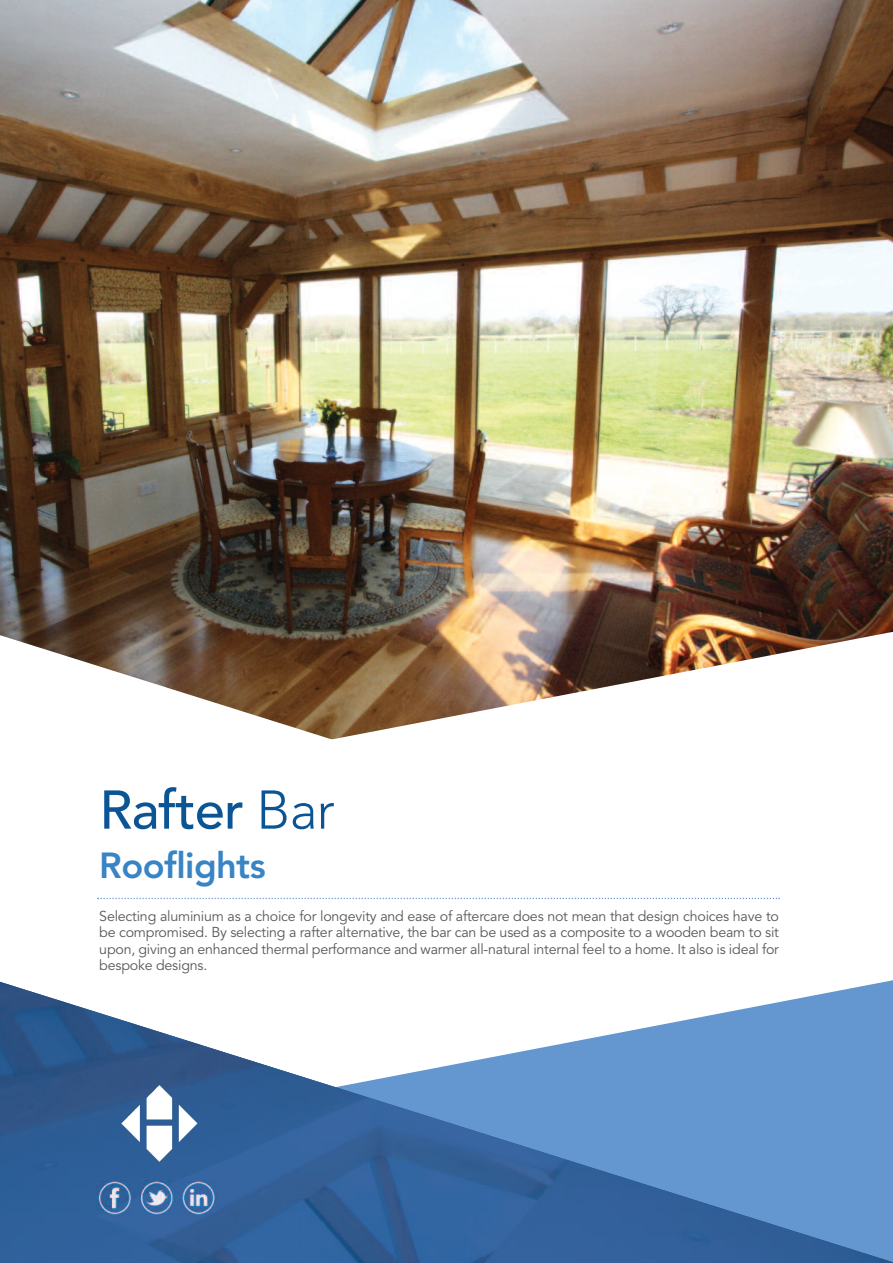
<style>
.page{position:relative;width:893px;height:1263px;background:#fff}
.page>*{position:absolute;margin:0;border:0;box-sizing:border-box;transform-origin:0 0}
.t1{font:500 54px "Avenir";letter-spacing:-.015em;color:#0b5595}
.t2{font:800 36px "Avenir";letter-spacing:-.015em;color:#3984c5}
.t3{font:14.25px/16.5px "Avenir";letter-spacing:-.015em;color:#57585a;text-align:justify}
.s1{font-weight:300}
</style>
<div class="page">
<img style="left:0;top:0;width:893px;height:629px">
<svg style="left:0;top:631px;width:893px;height:269px"></svg>
<svg style="left:97px;top:898px;width:683px;height:1px"></svg>
<img style="left:0;top:981px;width:893px;height:282px">
<img style="left:97px;top:1180px;width:121px;height:34px">
<img style="left:114px;top:1084px;width:88px;height:79px">
<h1 class="t1" style="left:99px;top:788px;width:237px">Rafter <span class="s1">Bar</span></h1>
<h2 class="t2" style="left:99px;top:851px;width:168px">Rooflights</h2>
<p class="t3" style="left:99px;top:909px;width:681px">Selecting aluminium as a choice for longevity and ease of aftercare does not mean that design choices have to be compromised. By selecting a rafter alternative, the bar can be used as a composite to a wooden beam to sit upon, giving an enhanced thermal performance and warmer all-natural internal feel to a home. It also is ideal for bespoke designs.</p>
</div>
